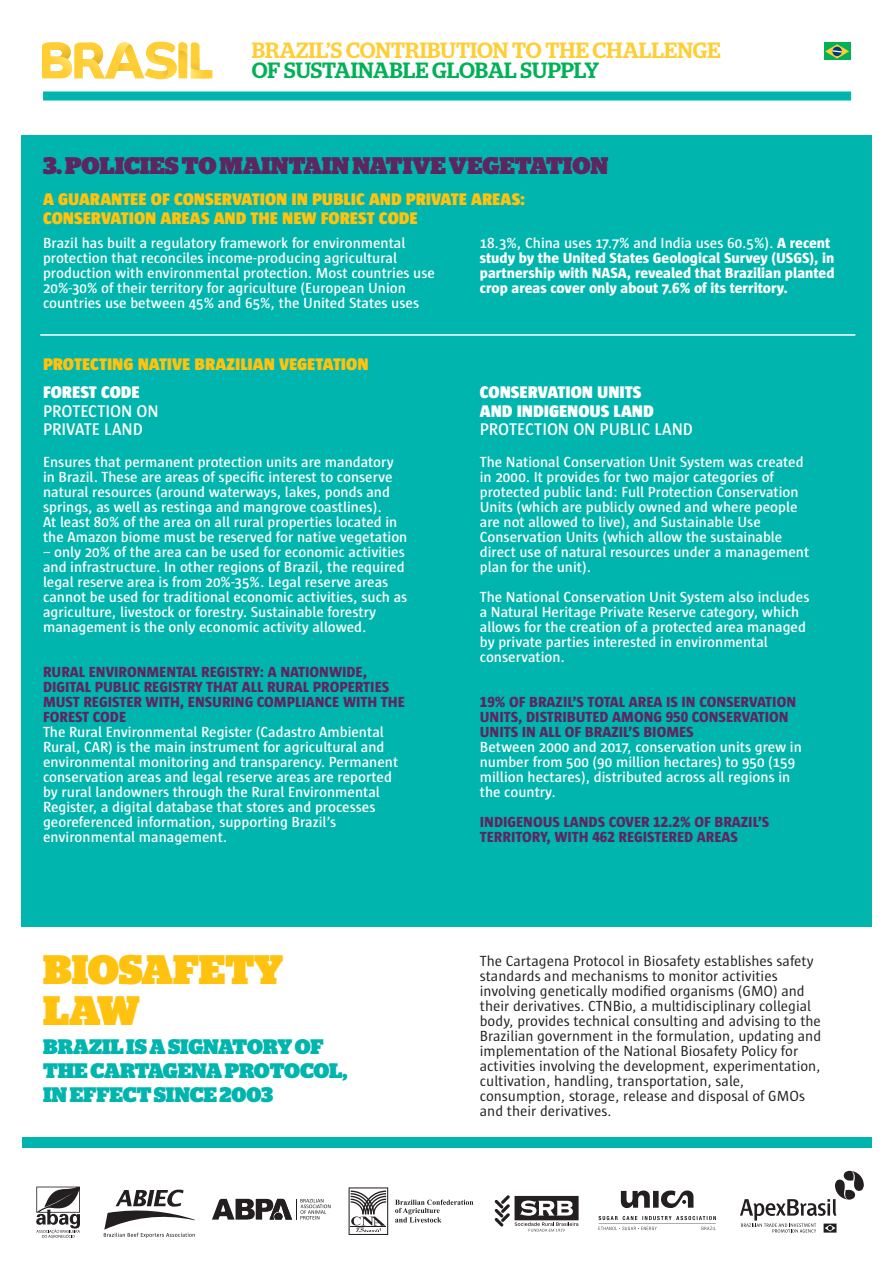
<style>
.page{position:relative;width:893px;height:1263px;background:#fff}
.page>*{position:absolute;margin:0;border:0;box-sizing:border-box;transform-origin:0 0}
.t1{font:900 41.1px/41.1px "Stag";color:#ffc20e}
.t2{font:900 24px "Stag";color:#5c2761}
.t3{font:500 22.05px "Stag";letter-spacing:.005em;color:#ffce35}
.t4{font:500 22.05px "Stag";letter-spacing:-.01em;color:#00b156}
.t5{font:900 21px/24px "Stag";letter-spacing:-.01em;color:#00b5ad}
.t6{font:900 17.25px/18.6px "Sun";color:#ffc20e}
.t7{font:600 17.25px/18.6px "Sun";letter-spacing:-.005em;color:#fff}
.t8{font:900 17.25px/18.6px "Sun";color:#fff}
.t9{font:600 15px/15px "Sun";color:#fff}
.t10{font:15px/15px "Sun";color:#231f20}
.t11{font:800 15px/15px "Sun";color:#5c2761}
.t12{font:800 15px/15px "Sun";color:#fff}
.s1{font-weight:600}
.s2{font-weight:800;color:#5c2761}
.s3{font-weight:800;color:#00b5ad}
</style>
<div class="page">
<div style="left:21px;top:135px;width:851px;height:791px;background:#00b5ad"></div>
<hr style="left:40px;top:334px;width:815px;height:2px;background:#fff">
<div style="left:824px;top:43px;width:26px;height:17px;background:#00b156"></div>
<svg style="left:825px;top:44px;width:24px;height:15px"></svg>
<svg style="left:42px;top:41px;width:170px;height:39px"></svg>
<div style="left:43px;top:91px;width:808px;height:9px;background:#00b5ad"></div>
<svg style="left:740px;top:1171px;width:124px;height:61px"></svg>
<svg style="left:621px;top:1190px;width:29px;height:18px"></svg>
<div style="left:653px;top:1191px;width:6px;height:17px;background:#231f20"></div>
<svg style="left:661px;top:1190px;width:32px;height:18px"></svg>
<svg style="left:598px;top:1216px;width:118px;height:14px"></svg>
<svg style="left:495px;top:1195px;width:84px;height:36px"></svg>
<svg style="left:104px;top:1189px;width:91px;height:49px"></svg>
<svg style="left:212px;top:1199px;width:118px;height:20px"></svg>
<svg style="left:36px;top:1186px;width:44px;height:52px"></svg>
<svg style="left:349px;top:1187px;width:39px;height:48px"></svg>
<svg style="left:395px;top:1200px;width:78px;height:22px"></svg>
<div style="left:22px;top:1137px;width:850px;height:11px;background:#00b5ad"></div>
<h3 class="t3" style="left:252px;top:37px;width:470px">BRAZIL’S CONTRIBUTION TO THE CHALLENGE</h3>
<h3 class="t4" style="left:252px;top:57px;width:349px">OF SUSTAINABLE GLOBAL SUPPLY</h3>
<h2 class="t2" style="left:43px;top:152px;width:567px">3. POLICIES TO MAINTAIN NATIVE VEGETATION</h2>
<p class="t6" style="left:43px;top:190px;width:484px">A GUARANTEE OF CONSERVATION IN PUBLIC AND PRIVATE AREAS:<br>CONSERVATION AREAS AND THE NEW FOREST CODE</p>
<p class="t9" style="left:43px;top:235px;width:393px">Brazil has built a regulatory framework for environmental protection that reconciles income-producing agricultural production with environmental protection. Most countries use 20%-30% of their territory for agriculture (European Union countries use between 45% and 65%, the United States uses</p>
<p class="t12" style="left:480px;top:235px;width:356px"><span class="s1">18.3%, China uses 17.7% and India uses 60.5%).</span> A recent study by the United States Geological Survey (USGS), in partnership with NASA, revealed that Brazilian planted crop areas cover only about 7.6% of its territory.</p>
<p class="t6" style="left:43px;top:354px;width:327px">PROTECTING NATIVE BRAZILIAN VEGETATION</p>
<p class="t8" style="left:43px;top:383px;width:98px">FOREST CODE</p>
<p class="t7" style="left:43px;top:402px;width:117px">PROTECTION ON<br>PRIVATE LAND</p>
<p class="t9" style="left:43px;top:455px;width:366px">Ensures that permanent protection units are mandatory in Brazil. These are areas of specific interest to conserve natural resources (around waterways, lakes, ponds and springs, as well as restinga and mangrove coastlines).<br>At least 80% of the area on all rural properties located in the Amazon biome must be reserved for native vegetation</p>
<p class="t9" style="left:43px;top:545px;width:366px">– only 20% of the area can be used for economic activities and infrastructure. In other regions of Brazil, the required legal reserve area is from 20%-35%. Legal reserve areas cannot be used for traditional economic activities, such as agriculture, livestock or forestry. Sustainable forestry management is the only economic activity allowed.</p>
<p class="t11" style="left:43px;top:665px;width:363px">RURAL ENVIRONMENTAL REGISTRY: A NATIONWIDE, DIGITAL PUBLIC REGISTRY THAT ALL RURAL PROPERTIES MUST REGISTER WITH, ENSURING COMPLIANCE WITH THE FOREST CODE</p>
<p class="t9" style="left:43px;top:725px;width:357px">The Rural Environmental Register (Cadastro Ambiental Rural, CAR) is the main instrument for agricultural and environmental monitoring and transparency. Permanent conservation areas and legal reserve areas are reported by rural landowners through the Rural Environmental Register, a digital database that stores and processes georeferenced information, supporting Brazil’s environmental management.</p>
<h1 class="t1" style="left:43px;top:949px;width:242px">BIOSAFETY<br>LAW</h1>
<h3 class="t5" style="left:43px;top:1035px;width:306px">BRAZIL IS A SIGNATORY OF<br>THE CARTAGENA PROTOCOL,<br>IN EFFECT SINCE 2003</h3>
<p class="t8" style="left:480px;top:383px;width:175px">CONSERVATION UNITS<br>AND INDIGENOUS LAND</p>
<p class="t7" style="left:480px;top:420px;width:215px">PROTECTION ON PUBLIC LAND</p>
<p class="t9" style="left:480px;top:455px;width:331px">The National Conservation Unit System was created in 2000. It provides for two major categories of protected public land: Full Protection Conservation Units (which are publicly owned and where people are not allowed to live), and Sustainable Use Conservation Units (which allow the sustainable direct use of natural resources under a management plan for the unit).</p>
<p class="t9" style="left:480px;top:590px;width:331px">The National Conservation Unit System also includes a Natural Heritage Private Reserve category, which allows for the creation of a protected area managed by private parties interested in environmental conservation.</p>
<p class="t9" style="left:480px;top:695px;width:324px"><span class="s2">19% OF BRAZIL’S TOTAL AREA IS IN CONSERVATION UNITS, DISTRIBUTED AMONG 950 CONSERVATION UNITS IN ALL OF BRAZIL’S BIOMES</span><span class="s3">.<br></span>Between 2000 and 2017, conservation units grew in number from 500 (90 million hectares) to 950 (159 million hectares), distributed across all regions in the country.</p>
<p class="t11" style="left:480px;top:815px;width:291px">INDIGENOUS LANDS COVER 12.2% OF BRAZIL’S<br>TERRITORY, WITH 462 REGISTERED AREAS</p>
<p class="t10" style="left:480px;top:953px;width:343px">The Cartagena Protocol in Biosafety establishes safety standards and mechanisms to monitor activities involving genetically modified organisms (GMO) and their derivatives. CTNBio, a multidisciplinary collegial body, provides technical consulting and advising to the Brazilian government in the formulation, updating and implementation of the National Biosafety Policy for activities involving the development, experimentation, cultivation, handling, transportation, sale, consumption, storage, release and disposal of GMOs and their derivatives.</p>
</div>
